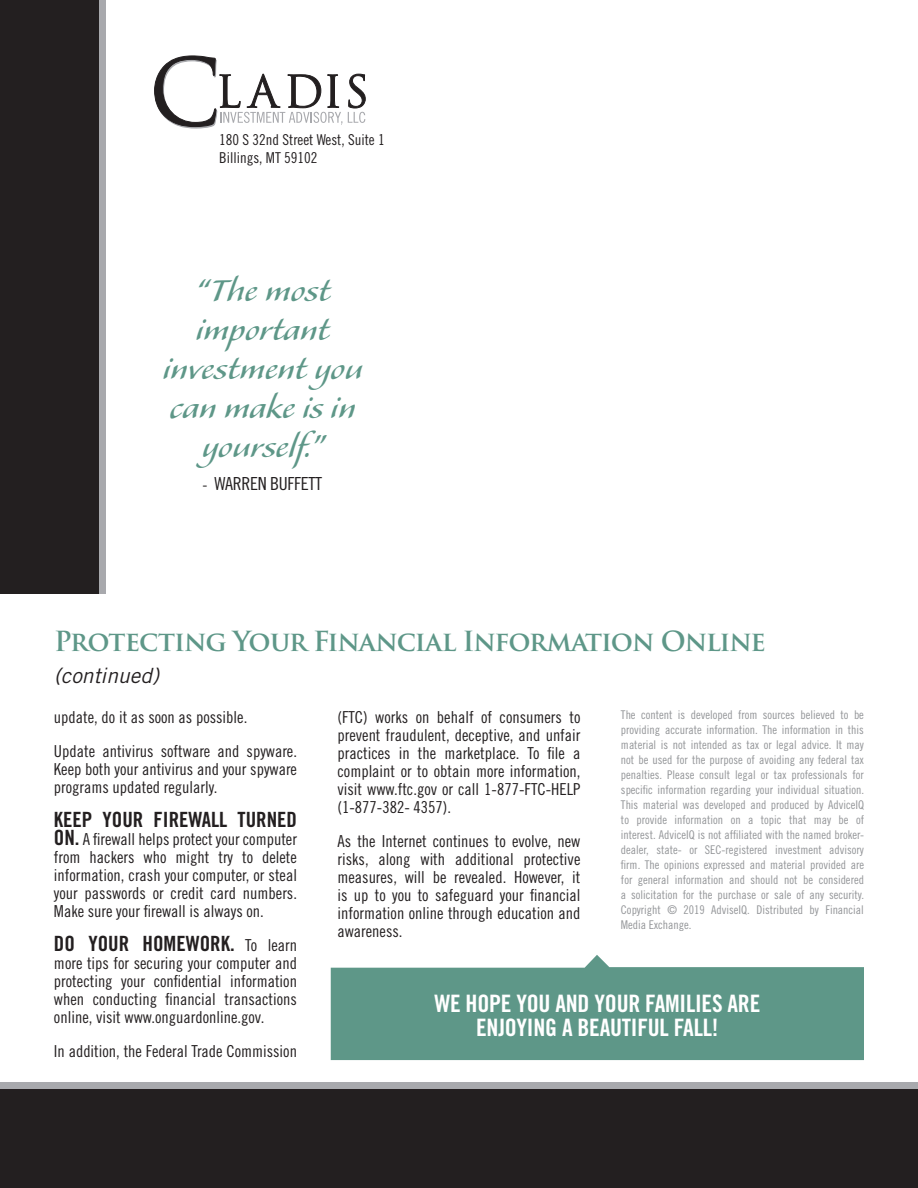
<style>
.page{position:relative;width:918px;height:1188px;background:#fff}
.page>*{position:absolute;margin:0;border:0;box-sizing:border-box;transform-origin:0 0}
.t1{font:39px/39px "Alexa Std";color:#5e9788;text-align:center}
.t2{font:600 27px "Trajan Pro 3";letter-spacing:-.04em;color:#5e9788}
.t3{font:24px "Trade Gothic LT Std Bd Cn 20";letter-spacing:-.01em;color:#fff}
.t4{font:21px "Trade Gothic LT Std Bd Cn 20";color:#231f20}
.t5{font:italic 21px "Trade Gothic LT Std";color:#231f20}
.t6{font:18px "Trade Gothic LT Std Cn 18";letter-spacing:-.02em;color:#231f20}
.t7{font:16.5px/18px "Trade Gothic LT Std Cn 18";color:#231f20;text-align:justify}
.t8{font:15px/18px "Trade Gothic Cond Eighteen";color:#231f20}
.t9{font:12px/15px "Trade Gothic LT Std Cn 18";color:#939598;text-align:justify}
.s1{font-size:15px}
.s2{font-family:"Trade Gothic LT Std Bd Cn 20";font-size:21px}
.s3{font-family:"Trade Gothic LT Std Cn 18";font-size:16.5px}
</style>
<div class="page">
<div style="left:0;top:1082px;width:918px;height:8px;background:#a8a9ad"></div>
<svg style="left:154px;top:56px;width:188px;height:72px"></svg>
<svg style="left:348px;top:74px;width:17px;height:49px"></svg>
<div style="left:0;top:1090px;width:918px;height:98px;background:#231f20"></div>
<div style="left:98px;top:0;width:8px;height:594px;background:#a8a9ad"></div>
<div style="left:0;top:0;width:98px;height:594px;background:#231f20"></div>
<svg style="left:331px;top:955px;width:533px;height:105px;background:#70a295"></svg>
<p class="t8" style="left:219px;top:131px;width:167px">180 S 32nd Street West, Suite 1<br>Billings, MT 59102</p>
<p class="t1" style="left:162px;top:273px;width:201px">“The most important investment you can make is in yourself.”</p>
<p class="t6" style="left:203px;top:473px;width:121px"><span class="s1">-</span> WARREN BUFFETT</p>
<p class="t2" style="left:54px;top:622px;width:714px">Protecting Your Financial Information Online</p>
<p class="t5" style="left:54px;top:662px;width:107px">(continued)</p>
<p class="t7" style="left:54px;top:707px;width:195px">update, do it as soon as possible.</p>
<p class="t7" style="left:54px;top:742px;width:245px">Update antivirus software and spyware.<br>Keep both your antivirus and your spyware programs updated regularly.</p>
<p class="t4" style="left:54px;top:807px;width:245px">KEEP YOUR FIREWALL TURNED</p>
<p class="t7" style="left:54px;top:830px;width:245px"><span class="s2">ON.</span> A firewall helps protect your computer from hackers who might try to delete information, crash your computer, or steal your passwords or credit card numbers.<br>Make sure your firewall is always on.</p>
<p class="t4" style="left:54px;top:931px;width:244px">DO YOUR HOMEWORK. <span class="s3">To learn</span></p>
<p class="t7" style="left:54px;top:954px;width:245px">more tips for securing your computer and protecting your confidential information when conducting financial transactions online, visit www.onguardonline.gov.</p>
<p class="t7" style="left:54px;top:1042px;width:245px">In addition, the Federal Trade Commission</p>
<p class="t7" style="left:337px;top:707px;width:245px">(FTC) works on behalf of consumers to prevent fraudulent, deceptive, and unfair practices in the marketplace. To file a complaint or to obtain more information, visit www.ftc.gov or call 1-877-FTC-HELP (1-877-382- 4357).</p>
<p class="t7" style="left:337px;top:832px;width:245px">As the Internet continues to evolve, new risks, along with additional protective measures, will be revealed. However, it is up to you to safeguard your financial information online through education and awareness.</p>
<p class="t9" style="left:621px;top:707px;width:245px">The content is developed from sources believed to be providing accurate information. The information in this material is not intended as tax or legal advice. It may not be used for the purpose of avoiding any federal tax penalties. Please consult legal or tax professionals for specific information regarding your individual situation.<br>This material was developed and produced by AdviceIQ to provide information on a topic that may be of interest. AdviceIQ is not affiliated with the named broker&shy;dealer, state- or SEC-registered investment advisory firm. The opinions expressed and material provided are for general information and should not be considered a solicitation for the purchase or sale of any security.<br>Copyright © 2019 AdviseIQ. Distributed by Financial Media Exchange.</p>
<p class="t3" style="left:434px;top:989px;width:327px">WE HOPE YOU AND YOUR FAMILIES ARE</p>
<p class="t3" style="left:476px;top:1013px;width:244px">ENJOYING A BEAUTIFUL FALL!</p>
</div>
